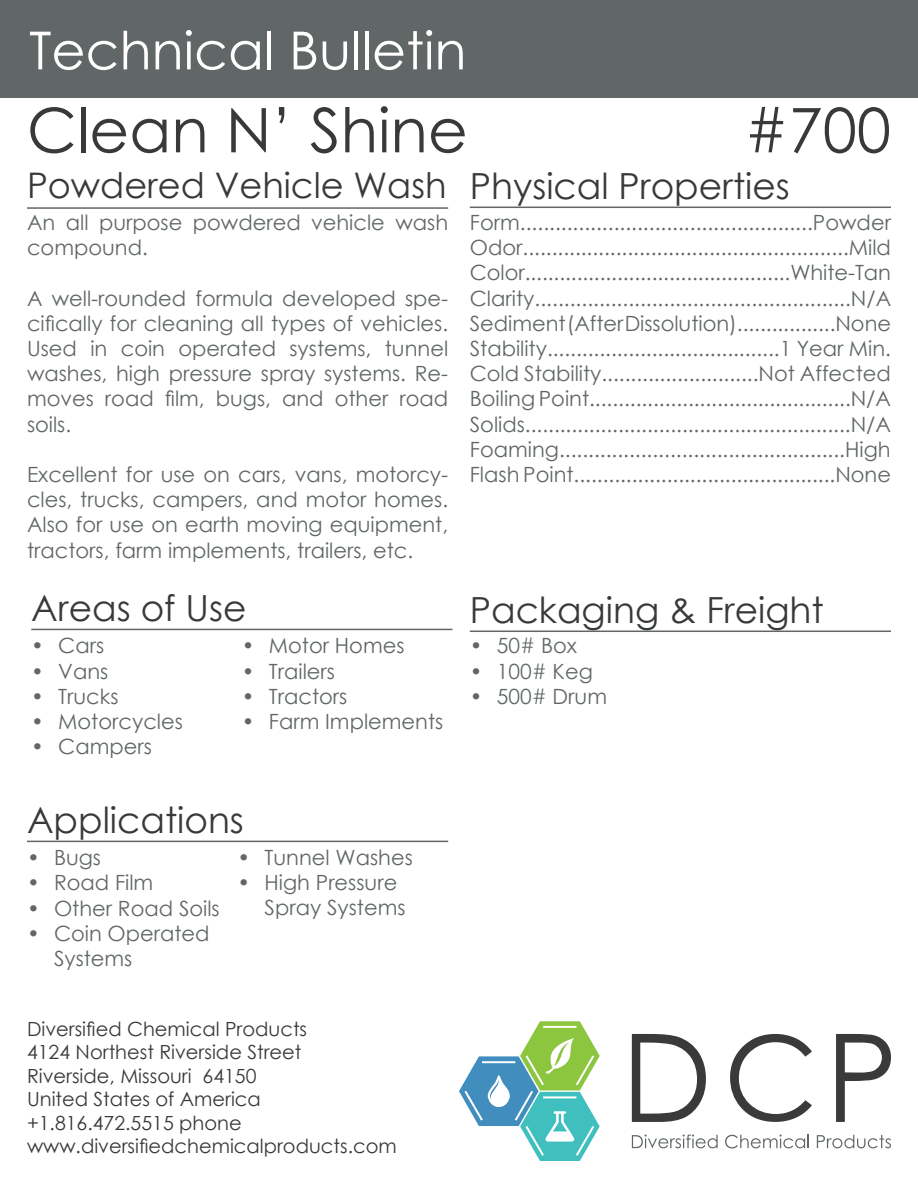
<style>
.page{position:relative;width:918px;height:1188px;background:#fff}
.page>*{position:absolute;margin:0;border:0;box-sizing:border-box;transform-origin:0 0}
.t1{font:61.5px "Century Gothic";color:#383a39}
.t2{font:52.5px "Century Gothic";color:#fff}
.t3{font:36px "Century Gothic";color:#383a39}
.t4{font:35.25px "Century Gothic";color:#383a39}
.t5{font:21px/25.2px "Century Gothic";color:#616666}
.t6{font:19.5px "Century Gothic";color:#383a39}
</style>
<div class="page">
<svg style="left:836px;top:1034px;width:55px;height:88px"></svg>
<svg style="left:730px;top:1034px;width:82px;height:88px"></svg>
<svg style="left:632px;top:1034px;width:74px;height:88px"></svg>
<svg style="left:632px;top:1135px;width:86px;height:13px"></svg>
<svg style="left:725px;top:1135px;width:84px;height:13px"></svg>
<svg style="left:817px;top:1135px;width:74px;height:13px"></svg>
<svg style="left:459px;top:1021px;width:141px;height:140px"></svg>
<div style="left:0;top:0;width:918px;height:97px;background:#616666"></div>
<hr style="left:27px;top:207px;width:421px;height:2px;background:#616666">
<hr style="left:27px;top:841px;width:421px;height:1px;background:#616666">
<hr style="left:31px;top:629px;width:421px;height:1px;background:#616666">
<hr style="left:470px;top:207px;width:421px;height:1px;background:#616666">
<hr style="left:470px;top:631px;width:421px;height:1px;background:#616666">
<p class="t2" style="left:29px;top:14px;width:439px">Technical Bulletin</p>
<p class="t1" style="left:27px;top:87px;width:442px">Clean N’ Shine</p>
<p class="t1" style="left:744px;top:87px;width:148px">#700</p>
<p class="t4" style="left:27px;top:161px;width:421px">Powdered Vehicle Wash</p>
<p class="t5" style="left:27px;top:209px;width:423px">An all purpose powdered vehicle wash compound.</p>
<p class="t5" style="left:27px;top:285px;width:423px;text-align:justify">A well-rounded formula developed spe&shy;cifically for cleaning all types of vehicles.<br>Used in coin operated systems, tunnel washes, high pressure spray systems. Re&shy;moves road film, bugs, and other road soils.</p>
<p class="t5" style="left:27px;top:461px;width:423px;text-align:justify">Excellent for use on cars, vans, motorcy&shy;cles, trucks, campers, and motor homes.<br>Also for use on earth moving equipment, tractors, farm implements, trailers, etc.</p>
<p class="t3" style="left:470px;top:160px;width:322px">Physical Properties</p>
<p class="t5" style="left:470px;top:209px;width:423px">Form..................................................Powder</p>
<p class="t5" style="left:470px;top:235px;width:423px">Odor........................................................Mild</p>
<p class="t5" style="left:470px;top:260px;width:423px">Color..............................................White-Tan</p>
<p class="t5" style="left:470px;top:285px;width:423px">Clarity......................................................N/A</p>
<p class="t5" style="left:470px;top:310px;width:423px">Sediment (After Dissolution).................None</p>
<p class="t5" style="left:470px;top:335px;width:423px">Stability........................................1 Year Min.</p>
<p class="t5" style="left:470px;top:361px;width:423px">Cold Stability...........................Not Affected</p>
<p class="t5" style="left:470px;top:386px;width:423px;text-align:justify">Boiling Point.............................................N/A Solids........................................................N/A Foaming.................................................High Flash Point.............................................None</p>
<p class="t3" style="left:31px;top:582px;width:217px">Areas of Use</p>
<p class="t5" style="left:31px;top:633px;width:74px">• Cars</p>
<p class="t5" style="left:31px;top:658px;width:79px">• Vans</p>
<p class="t5" style="left:31px;top:683px;width:89px">• Trucks</p>
<p class="t5" style="left:31px;top:708px;width:153px">• Motorcycles</p>
<p class="t5" style="left:31px;top:734px;width:122px">• Campers</p>
<p class="t5" style="left:242px;top:633px;width:164px">• Motor Homes</p>
<p class="t5" style="left:242px;top:658px;width:95px">• Trailers</p>
<p class="t5" style="left:242px;top:683px;width:107px">• Tractors</p>
<p class="t5" style="left:242px;top:708px;width:203px">• Farm Implements</p>
<p class="t3" style="left:27px;top:794px;width:218px">Applications</p>
<p class="t5" style="left:27px;top:845px;width:76px">• Bugs</p>
<p class="t5" style="left:27px;top:870px;width:128px">• Road Film</p>
<p class="t5" style="left:27px;top:895px;width:194px">• Other Road Soils</p>
<p class="t5" style="left:54px;top:920px;width:157px;text-indent:-27px">• Coin Operated<br>Systems</p>
<p class="t5" style="left:238px;top:844px;width:177px">• Tunnel Washes</p>
<p class="t5" style="left:265px;top:869px;width:142px;text-indent:-27px">• High Pressure<br>Spray Systems</p>
<p class="t6" style="left:27px;top:1015px;width:282px">Diversified Chemical Products</p>
<p class="t6" style="left:27px;top:1039px;width:276px">4124 Northest Riverside Street</p>
<p class="t6" style="left:27px;top:1062px;width:231px">Riverside, Missouri 64150</p>
<p class="t6" style="left:27px;top:1085px;width:235px">United States of America</p>
<p class="t6" style="left:27px;top:1109px;width:216px">+1.816.472.5515 phone</p>
<p class="t6" style="left:27px;top:1132px;width:371px">www.diversifiedchemicalproducts.com</p>
<p class="t3" style="left:470px;top:584px;width:355px">Packaging &amp; Freight</p>
<p class="t5" style="left:470px;top:633px;width:109px">• 50# Box</p>
<p class="t5" style="left:470px;top:658px;width:125px">• 100# Keg</p>
<p class="t5" style="left:470px;top:683px;width:139px">• 500# Drum</p>
</div>
